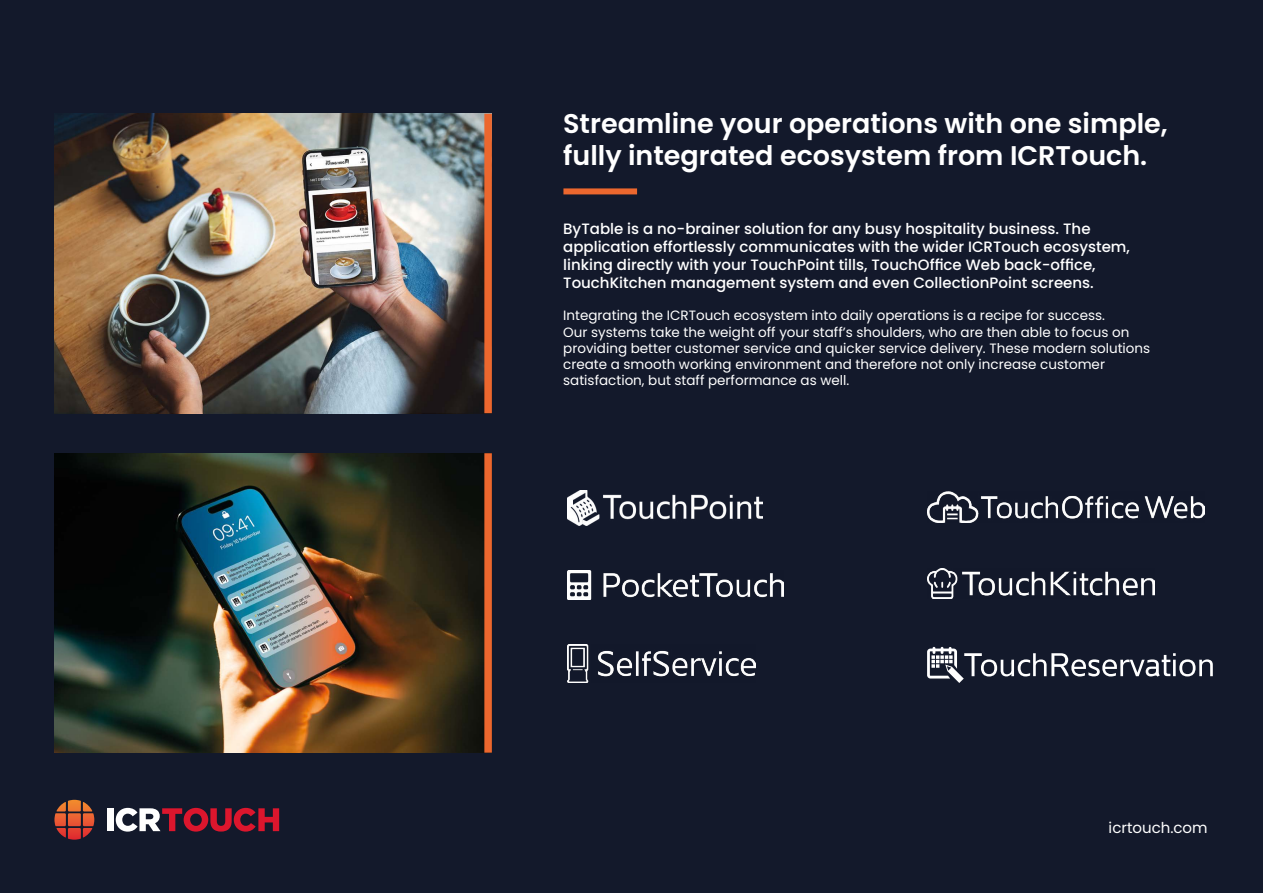
<style>
.page{position:relative;width:1263px;height:893px;background:#13192b}
.page>*{position:absolute;margin:0;border:0;box-sizing:border-box;transform-origin:0 0}
.t1{font:600 27px/32.4px "Poppins";color:#fff}
.t2{font:500 15px/18px "Poppins";color:#fff}
.t3{font:15px "Poppins";color:#fff}
.t4{font:13.5px/16.2px "Poppins";color:#fff}
</style>
<div class="page">
<div style="left:563px;top:188px;width:74px;height:6px;background:#ec672e"></div>
<svg style="left:116px;top:808px;width:163px;height:24px"></svg>
<div style="left:107px;top:808px;width:7px;height:23px;background:#fff"></div>
<svg style="left:54px;top:800px;width:40px;height:40px"></svg>
<img style="left:927px;top:491px;width:277px;height:31px">
<img style="left:568px;top:570px;width:215px;height:30px">
<img style="left:927px;top:568px;width:227px;height:31px">
<svg style="left:927px;top:647px;width:286px;height:36px"></svg>
<img style="left:568px;top:645px;width:188px;height:38px">
<img style="left:567px;top:490px;width:196px;height:36px">
<img style="left:54px;top:114px;width:430px;height:299px">
<div style="left:484px;top:114px;width:8px;height:299px;background:#ec672e"></div>
<img style="left:54px;top:453px;width:430px;height:300px">
<div style="left:484px;top:453px;width:8px;height:300px;background:#ec672e"></div>
<h1 class="t1" style="left:563px;top:107px;width:606px">Streamline your operations with one simple, fully integrated ecosystem from ICRTouch.</h1>
<p class="t2" style="left:563px;top:219px;width:568px">ByTable is a no-brainer solution for any busy hospitality business. The application effortlessly communicates with the wider ICRTouch ecosystem, linking directly with your TouchPoint tills, TouchOffice Web back-office, TouchKitchen management system and even CollectionPoint screens.</p>
<p class="t4" style="left:563px;top:308px;width:588px">Integrating the ICRTouch ecosystem into daily operations is a recipe for success.<br>Our systems take the weight off your staff’s shoulders, who are then able to focus on providing better customer service and quicker service delivery. These modern solutions create a smooth working environment and therefore not only increase customer satisfaction, but staff performance as well.</p>
<p class="t3" style="left:1108px;top:819px;width:101px">icrtouch.com</p>
</div>
